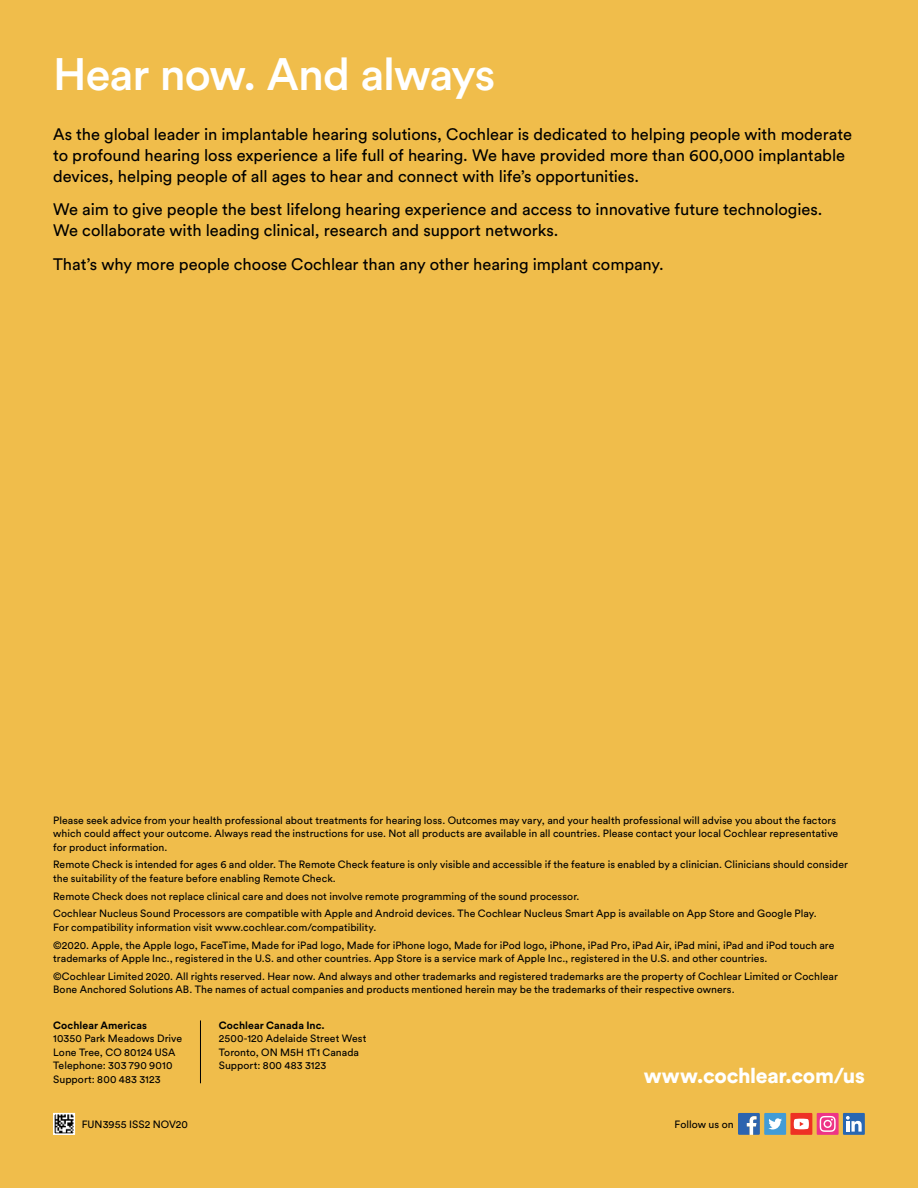
<style>
.page{position:relative;width:918px;height:1188px;background:#f0bd4b}
.page>*{position:absolute;margin:0;border:0;box-sizing:border-box;transform-origin:0 0}
.t1{font:500 45px "Circular Std";letter-spacing:-.025em;color:#fff}
.t2{font:900 21px "Circular Std";letter-spacing:-.015em;color:#fff}
.t3{font:16.5px/21px "Circular Std";letter-spacing:-.005em;color:#000}
.t4{font:10.5px/13.5px "Circular Std";letter-spacing:.005em;color:#000}
.t5{font:700 10.5px "Circular Std";letter-spacing:.005em;color:#000}
</style>
<div class="page">
<svg style="left:738px;top:1113px;width:22px;height:22px"></svg>
<div style="left:764px;top:1113px;width:22px;height:22px;background:#429cd6"></div>
<svg style="left:768px;top:1118px;width:14px;height:11px"></svg>
<div style="left:790px;top:1113px;width:22px;height:22px;background:#ee3124"></div>
<svg style="left:794px;top:1119px;width:15px;height:10px"></svg>
<div style="left:817px;top:1113px;width:22px;height:22px;background:#ee3486"></div>
<div style="left:843px;top:1113px;width:22px;height:22px;background:#2867b2"></div>
<svg style="left:820px;top:1116px;width:16px;height:16px"></svg>
<svg style="left:846px;top:1116px;width:16px;height:16px"></svg>
<hr style="left:200px;top:1020px;width:1px;height:63px;background:#000">
<svg style="left:53px;top:1112px;width:23px;height:23px"></svg>
<h1 class="t1" style="left:53px;top:57px;width:444px">Hear now. And always</h1>
<p class="t3" style="left:53px;top:125px;width:800px">As the global leader in implantable hearing solutions, Cochlear is dedicated to helping people with moderate to profound hearing loss experience a life full of hearing. We have provided more than 600,000 implantable devices, helping people of all ages to hear and connect with life’s opportunities.</p>
<h3 class="t3" style="left:53px;top:201px;width:771px">We aim to give people the best lifelong hearing experience and access to innovative future technologies.<br>We collaborate with leading clinical, research and support networks.</h3>
<h3 class="t3" style="left:53px;top:255px;width:612px">That’s why more people choose Cochlear than any other hearing implant company.</h3>
<p class="t4" style="left:53px;top:814px;width:787px">Please seek advice from your health professional about treatments for hearing loss. Outcomes may vary, and your health professional will advise you about the factors which could affect your outcome. Always read the instructions for use. Not all products are available in all countries. Please contact your local Cochlear representative for product information.</p>
<p class="t4" style="left:53px;top:859px;width:796px">Remote Check is intended for ages 6 and older. The Remote Check feature is only visible and accessible if the feature is enabled by a clinician. Clinicians should consider the suitability of the feature before enabling Remote Check.</p>
<p class="t4" style="left:53px;top:888px;width:765px;line-height:17.7px">Remote Check does not replace clinical care and does not involve remote programming of the sound processor.<br>Cochlear Nucleus Sound Processors are compatible with Apple and Android devices. The Cochlear Nucleus Smart App is available on App Store and Google Play.</p>
<p class="t4" style="left:53px;top:919px;width:783px;line-height:17.7px">For compatibility information visit www.cochlear.com/compatibility.<br>©2020. Apple, the Apple logo, FaceTime, Made for iPad logo, Made for iPhone logo, Made for iPod logo, iPhone, iPad Pro, iPad Air, iPad mini, iPad and iPod touch are</p>
<p class="t4" style="left:53px;top:950px;width:786px;line-height:17.7px">trademarks of Apple Inc., registered in the U.S. and other countries. App Store is a service mark of Apple Inc., registered in the U.S. and other countries.<br>©Cochlear Limited 2020. All rights reserved. Hear now. And always and other trademarks and registered trademarks are the property of Cochlear Limited or Cochlear</p>
<p class="t4" style="left:53px;top:984px;width:683px">Bone Anchored Solutions AB. The names of actual companies and products mentioned herein may be the trademarks of their respective owners.</p>
<p class="t5" style="left:53px;top:1019px;width:95px">Cochlear Americas</p>
<p class="t4" style="left:53px;top:1033px;width:131px">10350 Park Meadows Drive<br>Lone Tree, CO 80124 USA<br>Telephone: 303 790 9010<br>Support: 800 483 3123</p>
<p class="t4" style="left:82px;top:1118px;width:108px">FUN3955 ISS2 NOV20</p>
<p class="t5" style="left:219px;top:1019px;width:108px">Cochlear Canada Inc.</p>
<p class="t4" style="left:219px;top:1033px;width:149px">2500-120 Adelaide Street West<br>Toronto, ON M5H 1T1 Canada<br>Support: 800 483 3123</p>
<h2 class="t2" style="left:644px;top:1064px;width:222px">www.cochlear.com/us</h2>
<p class="t4" style="left:675px;top:1119px;width:61px">Follow us on</p>
</div>
